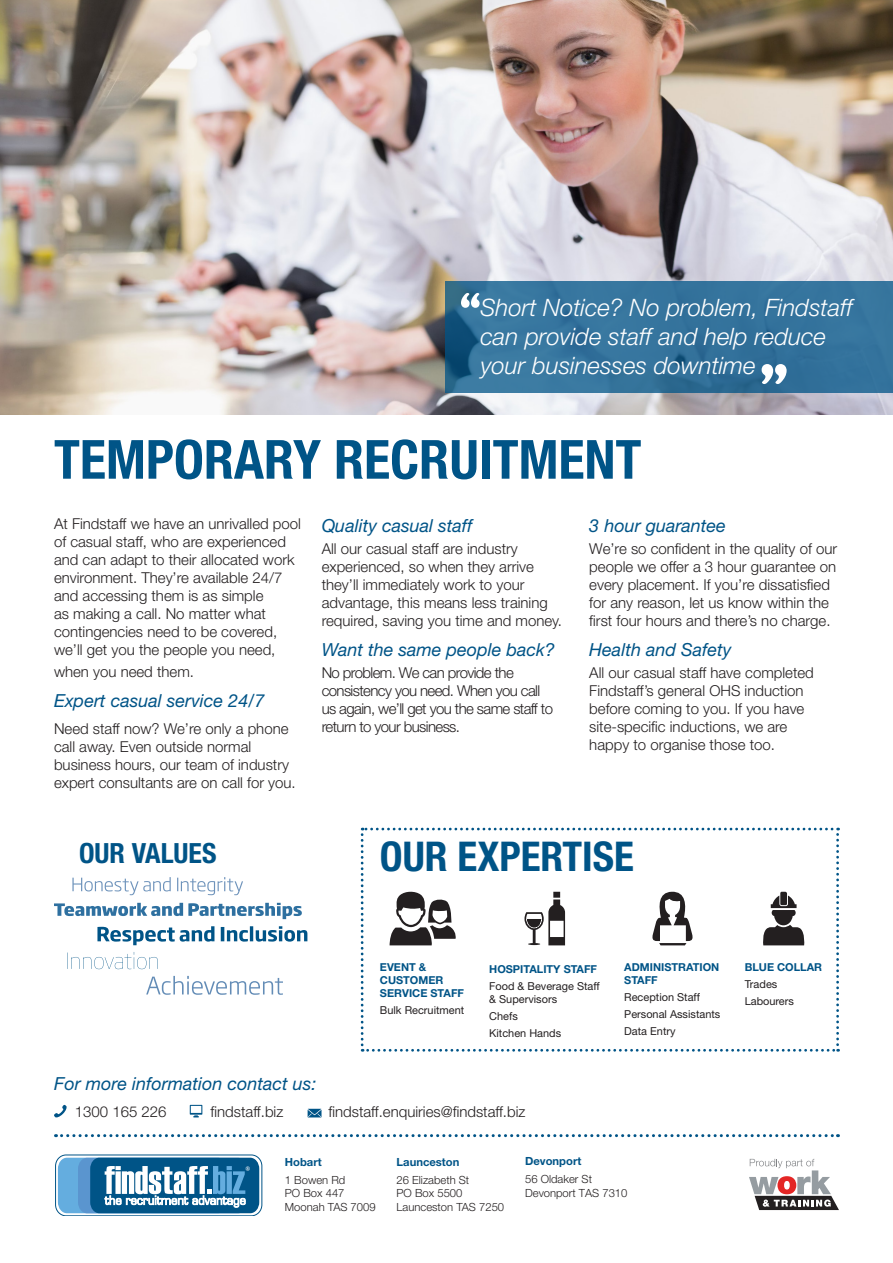
<style>
.page{position:relative;width:893px;height:1263px;background:#fff}
.page>*{position:absolute;margin:0;border:0;box-sizing:border-box;transform-origin:0 0}
.t1{font:700 condensed 54px "Helvetica Neue LT Std";color:#005487}
.t2{font:700 condensed 41.1px "Helvetica Neue LT Std";color:#005487}
.t3{font:700 condensed 27.9px "Helvetica Neue LT Std";color:#005487}
.Quotes{font:italic 300 24px/28.8px "Helvetica Neue LT Std";color:#fff}
.t4{font:italic 18px "Helvetica Neue LT Std";color:#005487}
.t5{font:300 15px/18px "Helvetica Neue LT Std";color:#231f20}
.t6{font:300 15px/18px "Helvetica Neue LT Std";letter-spacing:-.04em;color:#231f20}
.t7{font:300 11.25px/13.5px "Helvetica Neue LT Std";color:#231f20}
.t8{font:700 11.25px "Helvetica Neue LT Std";color:#005487}
.t9{font:10.95px/13.2px "Helvetica Neue LT Std";color:#231f20}
.t10{font:700 10.95px/13.2px "Helvetica Neue LT Std";color:#005487}
.t11{font:7.2px "Courier";color:#fff;scale:.95 1}
</style>
<div class="page">
<svg style="left:56px;top:1134px;width:782px;height:3px"></svg>
<svg style="left:56px;top:1155px;width:206px;height:60px"></svg>
<div style="left:55px;top:1154px;width:207px;height:61px;border:1px solid #005487;border-radius:11px"></div>
<svg style="left:58px;top:1158px;width:201px;height:55px"></svg>
<svg style="left:749px;top:1159px;width:90px;height:51px"></svg>
<img style="left:0;top:0;width:893px;height:414px">
<svg style="left:445px;top:281px;width:448px;height:111px;background:#33729a"></svg>
<svg style="left:461px;top:293px;width:19px;height:15px"></svg>
<svg style="left:762px;top:364px;width:25px;height:20px"></svg>
<svg style="left:72px;top:877px;width:171px;height:18px"></svg>
<svg style="left:54px;top:903px;width:248px;height:16px"></svg>
<svg style="left:67px;top:952px;width:91px;height:17px"></svg>
<svg style="left:97px;top:926px;width:210px;height:19px"></svg>
<svg style="left:146px;top:976px;width:137px;height:19px"></svg>
<svg style="left:361px;top:828px;width:478px;height:224px"></svg>
<svg style="left:190px;top:1105px;width:12px;height:12px"></svg>
<svg style="left:54px;top:1104px;width:13px;height:14px"></svg>
<svg style="left:308px;top:1109px;width:13px;height:8px"></svg>
<p class="Quotes" style="left:480px;top:293px;width:374px">Short Notice? No problem, Findstaff can provide staff and help reduce your businesses downtime</p>
<p class="t1" style="left:54px;top:427px;width:589px">TEMPORARY RECRUITMENT</p>
<p class="t5" style="left:54px;top:515px;width:249px">At Findstaff we have an unrivalled pool of casual staff, who are experienced and can adapt to their allocated work environment. They’re available 24/7 and accessing them is as simple<br>as making a call. No matter what contingencies need to be covered, we’ll get you the people you need,</p>
<p class="t5" style="left:54px;top:662px;width:142px">when you need them.</p>
<p class="t4" style="left:54px;top:690px;width:212px">Expert casual service 24/7</p>
<p class="t5" style="left:54px;top:719px;width:243px">Need staff now? We’re only a phone call away. Even outside normal business hours, our team of industry expert consultants are on call for you.</p>
<p class="t4" style="left:322px;top:514px;width:152px">Quality casual staff</p>
<p class="t5" style="left:322px;top:539px;width:242px">All our casual staff are industry experienced, so when they arrive they’ll immediately work to your advantage, this means less training required, saving you time and money.</p>
<p class="t4" style="left:322px;top:639px;width:235px">Want the same people back?</p>
<p class="t6" style="left:322px;top:663px;width:233px">No problem. We can provide the consistency you need. When you call us again, we’ll get you the same staff to return to your business.</p>
<p class="t4" style="left:589px;top:514px;width:138px">3 hour guarantee</p>
<p class="t5" style="left:589px;top:539px;width:249px">We’re so confident in the quality of our people we offer a 3 hour guarantee on every placement. If you’re dissatisfied for any reason, let us know within the first four hours and there’s no charge.</p>
<p class="t4" style="left:589px;top:639px;width:144px">Health and Safety</p>
<p class="t5" style="left:589px;top:663px;width:226px">All our casual staff have completed Findstaff’s general OHS induction before coming to you. If you have site-specific inductions, we are happy to organise those too.</p>
<p class="t3" style="left:79px;top:837px;width:139px">OUR VALUES</p>
<p class="t2" style="left:380px;top:831px;width:255px">OUR EXPERTISE</p>
<p class="t10" style="left:380px;top:960px;width:86px">EVENT &amp;<br>CUSTOMER<br>SERVICE STAFF</p>
<p class="t9" style="left:380px;top:1004px;width:86px">Bulk Recruitment</p>
<p class="t10" style="left:489px;top:962px;width:109px">HOSPITALITY STAFF</p>
<p class="t9" style="left:489px;top:979px;width:112px">Food &amp; Beverage Staff &amp; Supervisors</p>
<p class="t9" style="left:489px;top:1009px;width:30px">Chefs</p>
<p class="t9" style="left:489px;top:1026px;width:74px">Kitchen Hands</p>
<p class="t4" style="left:54px;top:1073px;width:264px">For more information contact us:</p>
<p class="t5" style="left:75px;top:1102px;width:93px">1300 165 226</p>
<p class="t5" style="left:211px;top:1102px;width:74px">findstaff.biz</p>
<p class="t5" style="left:328px;top:1103px;width:198px">findstaff.enquiries@findstaff.biz</p>
<p class="t10" style="left:624px;top:960px;width:97px">ADMINISTRATION<br>STAFF</p>
<p class="t9" style="left:624px;top:990px;width:77px">Reception Staff</p>
<p class="t9" style="left:624px;top:1007px;width:98px">Personal Assistants</p>
<p class="t9" style="left:624px;top:1024px;width:53px">Data Entry</p>
<p class="t11" style="left:246px;top:1163px;width:6px">®</p>
<p class="t8" style="left:285px;top:1155px;width:38px">Hobart</p>
<p class="t7" style="left:285px;top:1173px;width:92px">1 Bowen Rd<br>PO Box 447<br>Moonah TAS 7009</p>
<p class="t8" style="left:397px;top:1155px;width:64px">Launceston</p>
<p class="t7" style="left:397px;top:1173px;width:109px">26 Elizabeth St<br>PO Box 5500<br>Launceston TAS 7250</p>
<p class="t8" style="left:525px;top:1154px;width:58px">Devonport</p>
<p class="t7" style="left:525px;top:1172px;width:104px">56 Oldaker St<br>Devonport TAS 7310</p>
<p class="t10" style="left:745px;top:960px;width:79px">BLUE COLLAR</p>
<p class="t9" style="left:745px;top:977px;width:34px">Trades</p>
<p class="t9" style="left:745px;top:994px;width:51px">Labourers</p>
</div>
